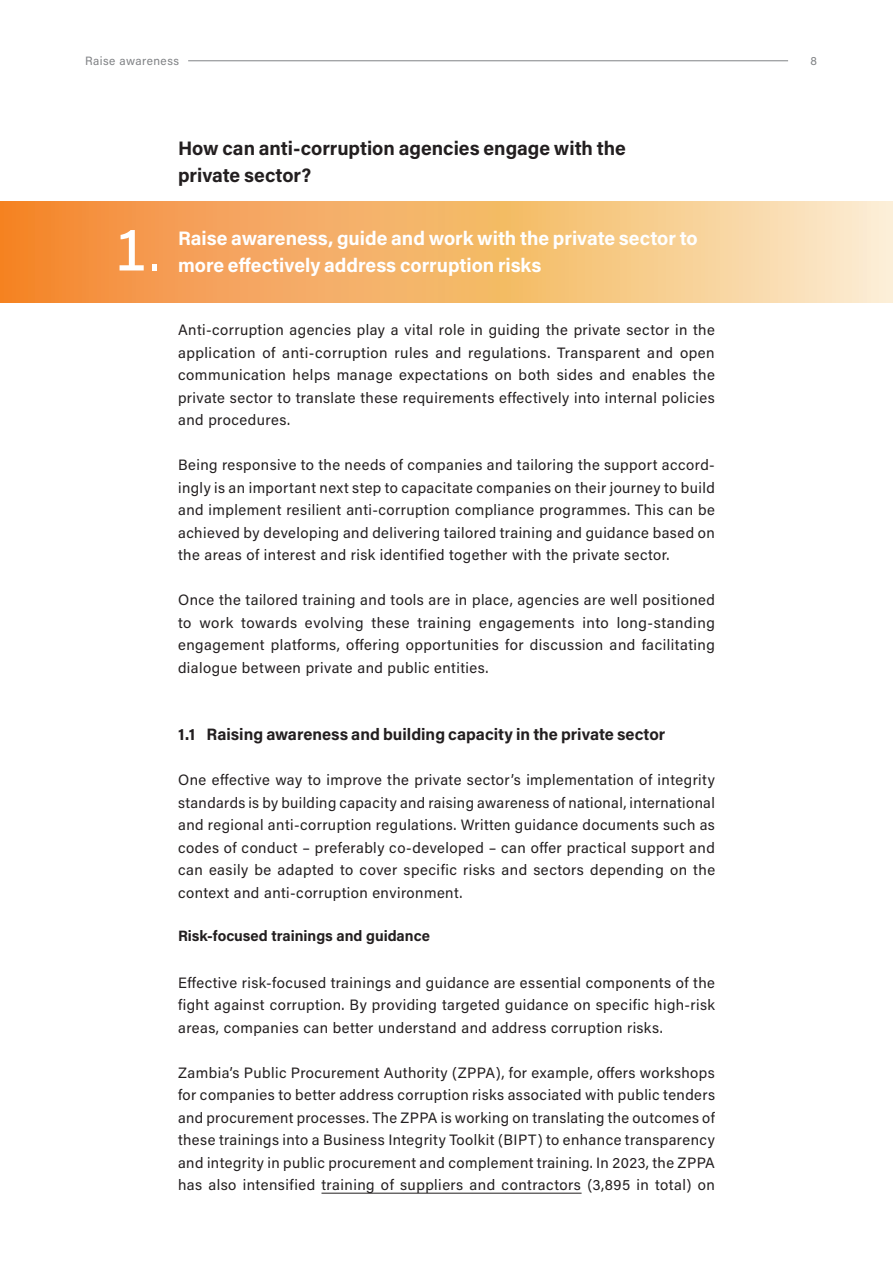
<style>
.page{position:relative;width:893px;height:1263px;background:#fff}
.page>*{position:absolute;margin:0;border:0;box-sizing:border-box;transform-origin:0 0}
.Quick_Guide_Titel_3{font:500 61.5px "Acumin Pro";color:#fff}
.Quick_Guide_Titel_3-2{font:700 19.5px/27px "Acumin Pro";color:#fff}
.Quick_Guide_Titel_3-3{font:700 19.5px/27px "Acumin Pro";color:#231f20}
.Quick_Guide_Titel_2{font:700 16.5px "Acumin Pro";color:#231f20}
.Quick_Guide_GENERAL_TEXT{font:15px/22.5px "Acumin Pro";letter-spacing:.03em;color:#231f20;text-align:justify}
.Titel_4{font:700 15px "Acumin Pro";color:#231f20}
.Quick_Guide_GENERAL_TEXT-2{font:12px "Acumin Pro";letter-spacing:.04em;color:#808285}
</style>
<div class="page">
<svg style="left:0;top:202px;width:893px;height:100px;background:#f6b875"></svg>
<hr style="left:321px;top:1193px;width:261px;height:1px;background:#231f20">
<hr style="left:188px;top:61px;width:600px;height:1px;background:#808285">
<p class="Quick_Guide_GENERAL_TEXT-2" style="left:85px;top:53px;width:96px">Raise awareness</p>
<p class="Quick_Guide_Titel_3" style="left:116px;top:206px;width:45px">1.</p>
<p class="Quick_Guide_Titel_3-3" style="left:178px;top:134px;width:449px">How can anti-corruption agencies engage with the private sector?</p>
<p class="Quick_Guide_Titel_3-2" style="left:178px;top:224px;width:521px">Raise awareness, guide and work with the private sector to more effectively address corruption risks</p>
<p class="Quick_Guide_GENERAL_TEXT" style="left:178px;top:318px;width:538px">Anti-corruption agencies play a vital role in guiding the private sector in the application of anti-corruption rules and regulations. Transparent and open communication helps manage expectations on both sides and enables the private sector to translate these requirements effectively into internal policies and procedures.</p>
<p class="Quick_Guide_GENERAL_TEXT" style="left:178px;top:453px;width:538px">Being responsive to the needs of companies and tailoring the support accord&shy;ingly is an important next step to capacitate companies on their journey to build and implement resilient anti-corruption compliance programmes. This can be achieved by developing and delivering tailored training and guidance based on the areas of interest and risk identified together with the private sector.</p>
<p class="Quick_Guide_GENERAL_TEXT" style="left:178px;top:588px;width:538px">Once the tailored training and tools are in place, agencies are well positioned to work towards evolving these training engagements into long-standing engagement platforms, offering opportunities for discussion and facilitating dialogue between private and public entities.</p>
<p class="Quick_Guide_Titel_2" style="left:178px;top:723px;width:489px">1.1 Raising awareness and building capacity in the private sector</p>
<p class="Quick_Guide_GENERAL_TEXT" style="left:178px;top:768px;width:539px">One effective way to improve the private sector’s implementation of integrity standards is by building capacity and raising awareness of national, international and regional anti-corruption regulations. Written guidance documents such as codes of conduct – preferably co-developed – can offer practical support and can easily be adapted to cover specific risks and sectors depending on the context and anti-corruption environment.</p>
<p class="Titel_4" style="left:178px;top:925px;width:253px">Risk-focused trainings and guidance</p>
<p class="Quick_Guide_GENERAL_TEXT" style="left:178px;top:970px;width:538px">Effective risk-focused trainings and guidance are essential components of the fight against corruption. By providing targeted guidance on specific high-risk areas, companies can better understand and address corruption risks.</p>
<p class="Quick_Guide_GENERAL_TEXT" style="left:178px;top:1060px;width:539px">Zambia’s Public Procurement Authority (ZPPA), for example, offers workshops for companies to better address corruption risks associated with public tenders and procurement processes. The ZPPA is working on translating the outcomes of these trainings into a Business Integrity Toolkit (BIPT) to enhance transparency and integrity in public procurement and complement training. In 2023, the ZPPA has also intensified training of suppliers and contractors (3,895 in total) on</p>
<p class="Quick_Guide_GENERAL_TEXT-2" style="left:810px;top:53px;width:8px">8</p>
</div>
